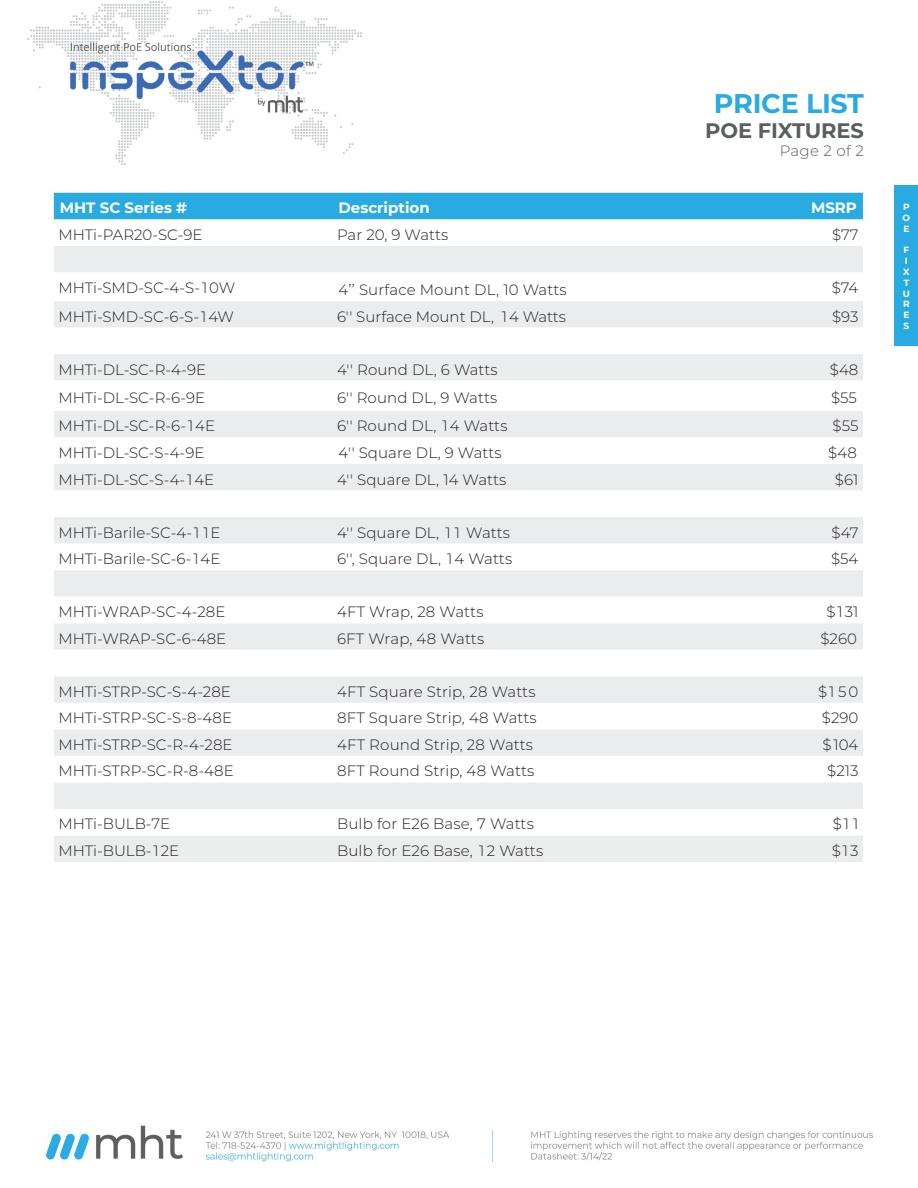
<style>
.page{position:relative;width:918px;height:1188px;background:#fff}
.page>*{position:absolute;margin:0;border:0;box-sizing:border-box;transform-origin:0 0}
.t1{font:700 27px "Montserrat";letter-spacing:-.01em;color:#29abe2}
.t2{font:700 21px "Montserrat";letter-spacing:-.005em;color:#5a5e5e}
.t3{font:300 15px "Montserrat";color:#231f20}
.t4{font:700 15px "Montserrat";color:#fff}
.t5{font:300 15px "Montserrat";letter-spacing:.02em;color:#5a5e5e}
.t6{font:700 9px "Montserrat";color:#fff}
</style>
<div class="page">
<img style="left:27px;top:1px;width:868px;height:1161px">
<div style="left:54px;top:193px;width:809px;height:26px;background:#29abe2"></div>
<div style="left:54px;top:246px;width:809px;height:616px;background:#ebecee"></div>
<svg style="left:54px;top:273px;width:809px;height:562px"></svg>
<div style="left:895px;top:185px;width:23px;height:161px;background:#29abe2"></div>
<p class="t1" style="left:714px;top:84px;width:152px">PRICE LIST</p>
<p class="t2" style="left:705px;top:116px;width:160px">POE FIXTURES</p>
<p class="t5" style="left:780px;top:141px;width:86px">Page 2 of 2</p>
<p class="t4" style="left:60px;top:197px;width:129px">MHT SC Series #</p>
<p class="t4" style="left:339px;top:197px;width:93px">Description</p>
<p class="t4" style="left:811px;top:197px;width:47px">MSRP</p>
<p class="t3" style="left:58px;top:224px;width:146px">MHTi-PAR20-SC-9E</p>
<p class="t3" style="left:337px;top:224px;width:113px">Par 20, 9 Watts</p>
<p class="t3" style="left:832px;top:224px;width:28px">$77</p>
<p class="t3" style="left:58px;top:278px;width:178px">MHTi-SMD-SC-4-S- 1 0W</p>
<p class="t3" style="left:339px;top:279px;width:230px">4’’ Surface Mount DL, 10 Watts</p>
<p class="t3" style="left:832px;top:278px;width:28px">$74</p>
<p class="t3" style="left:58px;top:306px;width:177px">MHTi-SMD-SC-6-S- 1 4W</p>
<p class="t3" style="left:337px;top:306px;width:230px">6'' Surface Mount DL, 1 4 Watts</p>
<p class="t3" style="left:832px;top:306px;width:28px">$93</p>
<p class="t3" style="left:58px;top:359px;width:149px">MHTi-DL-SC-R-4-9E</p>
<p class="t3" style="left:337px;top:359px;width:162px">4'' Round DL, 6 Watts</p>
<p class="t3" style="left:830px;top:359px;width:30px">$48</p>
<p class="t3" style="left:58px;top:387px;width:148px">MHTi-DL-SC-R-6-9E</p>
<p class="t3" style="left:337px;top:387px;width:162px">6'' Round DL, 9 Watts</p>
<p class="t3" style="left:831px;top:387px;width:27px">$55</p>
<p class="t3" style="left:58px;top:416px;width:158px">MHTi-DL-SC-R-6- 1 4E</p>
<p class="t3" style="left:337px;top:416px;width:172px">6'' Round DL, 1 4 Watts</p>
<p class="t3" style="left:833px;top:416px;width:27px">$55</p>
<p class="t3" style="left:58px;top:442px;width:148px">MHTi-DL-SC-S-4-9E</p>
<p class="t3" style="left:339px;top:442px;width:165px">4'' Square DL, 9 Watts</p>
<p class="t3" style="left:828px;top:442px;width:30px">$48</p>
<p class="t3" style="left:58px;top:469px;width:158px">MHTi-DL-SC-S-4- 1 4E</p>
<p class="t3" style="left:337px;top:469px;width:171px">4'' Square DL, 14 Watts</p>
<p class="t3" style="left:835px;top:469px;width:25px">$61</p>
<p class="t3" style="left:58px;top:522px;width:164px">MHTi-Barile-SC-4- 1 1 E</p>
<p class="t3" style="left:337px;top:522px;width:174px">4'' Square DL, 1 1 Watts</p>
<p class="t3" style="left:831px;top:522px;width:29px">$47</p>
<p class="t3" style="left:58px;top:549px;width:164px">MHTi-Barile-SC-6- 1 4E</p>
<p class="t3" style="left:337px;top:549px;width:177px">6'', Square DL, 1 4 Watts</p>
<p class="t3" style="left:831px;top:549px;width:29px">$54</p>
<p class="t3" style="left:58px;top:602px;width:169px">MHTi-WRAP-SC-4-28E</p>
<p class="t3" style="left:337px;top:602px;width:148px">4FT Wrap, 28 Watts</p>
<p class="t3" style="left:826px;top:602px;width:33px">$ 1 31</p>
<p class="t3" style="left:58px;top:628px;width:169px">MHTi-WRAP-SC-6-48E</p>
<p class="t3" style="left:337px;top:628px;width:149px">6FT Wrap, 48 Watts</p>
<p class="t3" style="left:821px;top:628px;width:38px">$260</p>
<p class="t3" style="left:58px;top:681px;width:174px">MHTi-STRP-SC-S-4-28E</p>
<p class="t3" style="left:337px;top:681px;width:200px">4FT Square Strip, 28 Watts</p>
<p class="t3" style="left:818px;top:681px;width:42px">$ 1 5 0</p>
<p class="t3" style="left:58px;top:708px;width:175px">MHTi-STRP-SC-S-8-48E</p>
<p class="t3" style="left:337px;top:708px;width:201px">8FT Square Strip, 48 Watts</p>
<p class="t3" style="left:822px;top:708px;width:38px">$290</p>
<p class="t3" style="left:58px;top:734px;width:176px">MHTi-STRP-SC-R-4-28E</p>
<p class="t3" style="left:337px;top:734px;width:198px">4FT Round Strip, 28 Watts</p>
<p class="t3" style="left:822px;top:734px;width:38px">$ 104</p>
<p class="t3" style="left:58px;top:761px;width:177px">MHTi-STRP-SC-R-8-48E</p>
<p class="t3" style="left:337px;top:761px;width:199px">8FT Round Strip, 48 Watts</p>
<p class="t3" style="left:827px;top:761px;width:33px">$213</p>
<p class="t3" style="left:58px;top:814px;width:113px">MHTi-BULB-7E</p>
<p class="t3" style="left:337px;top:814px;width:198px">Bulb for E26 Base, 7 Watts</p>
<p class="t3" style="left:833px;top:814px;width:27px">$ 1 1</p>
<p class="t3" style="left:58px;top:840px;width:123px">MHTi-BULB- 1 2E</p>
<p class="t3" style="left:337px;top:840px;width:208px">Bulb for E26 Base, 1 2 Watts</p>
<p class="t3" style="left:832px;top:840px;width:28px">$ 1 3</p>
<p class="t6" style="left:903px;top:201px;width:8px">P</p>
<p class="t6" style="left:903px;top:211px;width:9px">O</p>
<p class="t6" style="left:903px;top:222px;width:8px">E</p>
<p class="t6" style="left:904px;top:244px;width:7px">F</p>
<p class="t6" style="left:905px;top:255px;width:4px">I</p>
<p class="t6" style="left:903px;top:265px;width:8px">X</p>
<p class="t6" style="left:904px;top:276px;width:7px">T</p>
<p class="t6" style="left:903px;top:287px;width:9px">U</p>
<p class="t6" style="left:903px;top:298px;width:8px">R</p>
<p class="t6" style="left:903px;top:309px;width:8px">E</p>
<p class="t6" style="left:904px;top:319px;width:7px">S</p>
</div>
